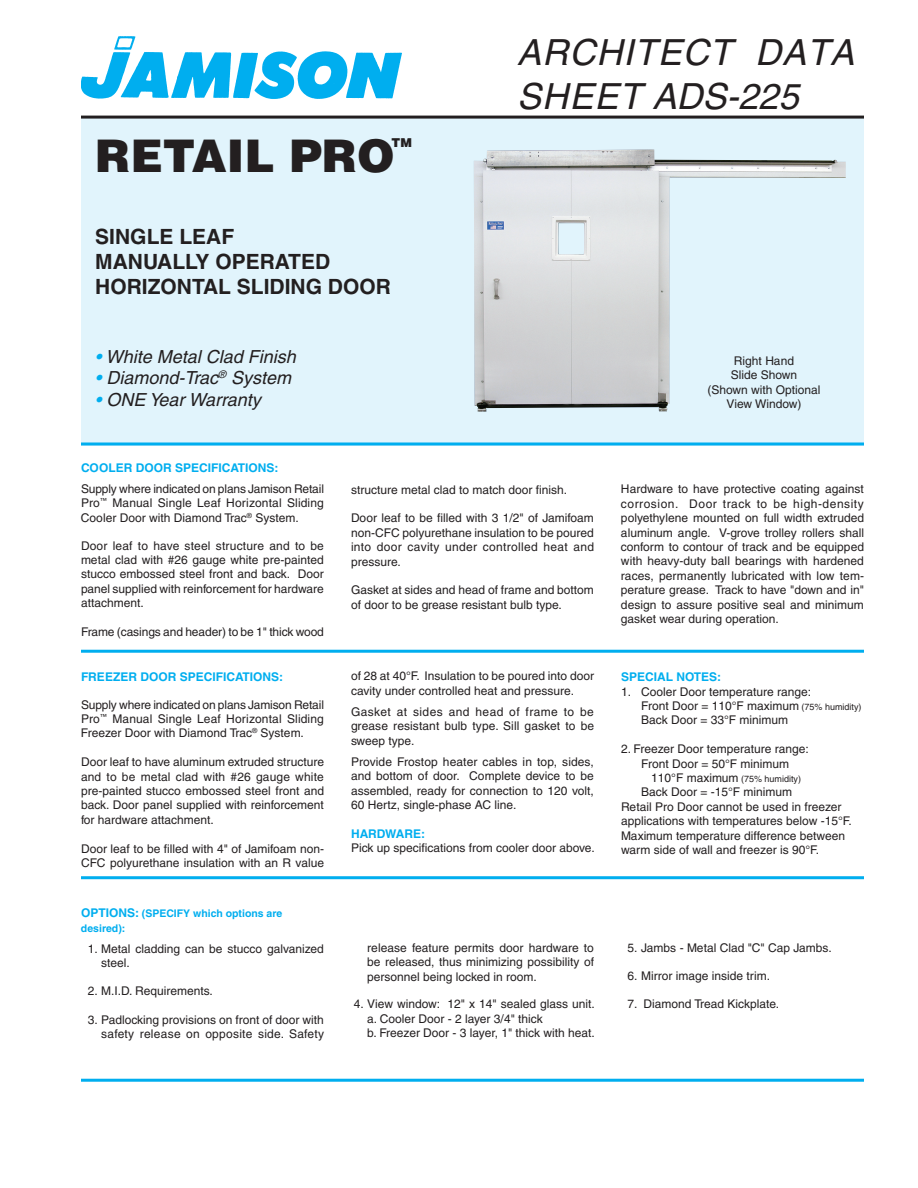
<style>
.page{position:relative;width:918px;height:1188px;background:#fff}
.page>*{position:absolute;margin:0;border:0;box-sizing:border-box;transform-origin:0 0}
.t1{font:900 45px "Helvetica";color:#231f20}
.t2{font:italic 36px/43.2px "Helvetica";letter-spacing:.03em;color:#231f20}
.t3{font:700 21px/25.2px "Helvetica";color:#231f20}
.t4{font:italic 18px "Helvetica";color:#231f20}
.t5{font:900 12.3px "Helvetica";color:#231f20}
.t6{font:12px/14.4px "Helvetica";color:#231f20;text-align:justify}
.t7{font:700 12px "Helvetica";color:#00aeef}
.t8{font:700 10.5px/14.4px "Helvetica";color:#00aeef}
.t9{font:9px "Helvetica";color:#231f20}
.s1{color:#00aeef}
.s2{font-size:12px}
.s3{font-size:9px}
</style>
<div class="page">
<div style="left:81px;top:118px;width:783px;height:328px;background:#e1f4fc"></div>
<img style="left:474px;top:150px;width:372px;height:262px">
<hr style="left:81px;top:1079px;width:783px;height:3px;background:#00aeef">
<hr style="left:81px;top:876px;width:783px;height:3px;background:#00aeef">
<hr style="left:81px;top:650px;width:783px;height:3px;background:#00aeef">
<hr style="left:81px;top:116px;width:783px;height:3px;background:#231f20">
<img style="left:81px;top:36px;width:321px;height:63px">
<div style="left:150px;top:32px;width:258px;height:19px;background:#fff"></div>
<svg style="left:81px;top:442px;width:783px;height:4px;background:#38bff2"></svg>
<h1 class="t1" style="left:95px;top:126px;width:301px">RETAIL PRO</h1>
<p class="t5" style="left:392px;top:134px;width:22px">TM</p>
<h3 class="t3" style="left:95px;top:224px;width:297px">SINGLE LEAF<br>MANUALLY OPERATED<br>HORIZONTAL SLIDING DOOR</h3>
<h3 class="t4" style="left:95px;top:346px;width:202px"><span class="s1">•</span> White Metal Clad Finish</h3>
<h3 class="t4" style="left:95px;top:368px;width:197px"><span class="s1">•</span> Diamond-Trac<sup>®</sup> System</h3>
<h3 class="t4" style="left:95px;top:389px;width:167px"><span class="s1">•</span> ONE Year Warranty</h3>
<h2 class="t2" style="left:517px;top:31px;width:339px">ARCHITECT DATA<br>SHEET ADS-225</h2>
<p class="t6" style="left:707px;top:353px;width:115px;text-align:center">Right Hand<br>Slide Shown<br>(Shown with Optional<br>View Window)</p>
<p class="t7" style="left:81px;top:460px;width:199px">COOLER DOOR SPECIFICATIONS:</p>
<p class="t6" style="left:81px;top:481px;width:245px">Supply where indicated on plans Jamison Retail Pro<sup>™</sup> Manual Single Leaf Horizontal Sliding Cooler Door with Diamond Trac<sup>®</sup> System.</p>
<p class="t6" style="left:81px;top:538px;width:244px">Door leaf to have steel structure and to be metal clad with #26 gauge white pre-painted stucco embossed steel front and back. Door panel supplied with reinforcement for hardware attachment.</p>
<p class="t6" style="left:81px;top:625px;width:244px">Frame (casings and header) to be 1" thick wood</p>
<p class="t7" style="left:81px;top:669px;width:204px">FREEZER DOOR SPECIFICATIONS:</p>
<p class="t6" style="left:81px;top:697px;width:245px">Supply where indicated on plans Jamison Retail Pro<sup>™</sup> Manual Single Leaf Horizontal Sliding Freezer Door with Diamond Trac<sup>®</sup> System.</p>
<p class="t6" style="left:81px;top:755px;width:245px">Door leaf to have aluminum extruded structure and to be metal clad with #26 gauge white pre-painted stucco embossed steel front and back. Door panel supplied with reinforcement for hardware attachment.</p>
<p class="t6" style="left:81px;top:841px;width:245px">Door leaf to be filled with 4" of Jamifoam non-<br>CFC polyurethane insulation with an R value</p>
<p class="t8" style="left:81px;top:906px;width:203px"><span class="s2">OPTIONS:</span> (SPECIFY which options are desired):</p>
<p class="t6" style="left:101px;top:941px;width:224px;text-indent:-14px">1. Metal cladding can be stucco galvanized steel.</p>
<p class="t6" style="left:88px;top:984px;width:127px">2. M.I.D. Requirements.</p>
<p class="t6" style="left:88px;top:1012px;width:238px;text-align:right">3. Padlocking provisions on front of door with safety release on opposite side. Safety</p>
<p class="t6" style="left:351px;top:482px;width:218px">structure metal clad to match door finish.</p>
<p class="t6" style="left:351px;top:511px;width:245px">Door leaf to be filled with 3 1/2" of Jamifoam non-CFC polyurethane insulation to be poured into door cavity under controlled heat and pressure.</p>
<p class="t6" style="left:351px;top:583px;width:244px">Gasket at sides and head of frame and bottom of door to be grease resistant bulb type.</p>
<p class="t6" style="left:351px;top:669px;width:245px">of 28 at 40°F. Insulation to be poured into door cavity under controlled heat and pressure.</p>
<p class="t6" style="left:351px;top:704px;width:245px">Gasket at sides and head of frame to be grease resistant bulb type. Sill gasket to be sweep type.</p>
<p class="t6" style="left:351px;top:754px;width:244px">Provide Frostop heater cables in top, sides, and bottom of door. Complete device to be assembled, ready for connection to 120 volt, 60 Hertz, single-phase AC line.</p>
<p class="t7" style="left:351px;top:826px;width:76px">HARDWARE:</p>
<p class="t6" style="left:351px;top:841px;width:245px">Pick up specifications from cooler door above.</p>
<p class="t6" style="left:621px;top:482px;width:245px">Hardware to have protective coating against corrosion. Door track to be high-density polyethylene mounted on full width extruded aluminum angle. V-grove trolley rollers shall conform to contour of track and be equipped with heavy-duty ball bearings with hardened races, permanently lubricated with low tem&shy;perature grease. Track to have "down and in" design to assure positive seal and minimum gasket wear during operation.</p>
<p class="t7" style="left:621px;top:670px;width:102px">SPECIAL NOTES:</p>
<p class="t6" style="left:641px;top:684px;width:222px;text-align:left;text-indent:-20px">1. Cooler Door temperature range:<br>Front Door = 110°F maximum <span class="s3">(75% humidity)<br></span>Back Door = 33°F minimum</p>
<p class="t6" style="left:621px;top:742px;width:189px;text-align:center">2. Freezer Door temperature range:<br>Front Door = 50°F minimum</p>
<p class="t9" style="left:651px;top:774px;width:151px"><span class="s2">110°F maximum</span> (75% humidity)</p>
<p class="t6" style="left:621px;top:785px;width:232px;text-align:left;text-indent:20px">Back Door = -15°F minimum<br>Retail Pro Door cannot be used in freezer applications with temperatures below -15°F.<br>Maximum temperature difference between warm side of wall and freezer is 90°F.</p>
<p class="t6" style="left:367px;top:940px;width:228px">release feature permits door hardware to be released, thus minimizing possibility of personnel being locked in room.</p>
<p class="t6" style="left:367px;top:997px;width:229px;text-align:left;text-indent:-14px">4. View window: 12" x 14" sealed glass unit. a. Cooler Door - 2 layer 3/4" thick<br>b. Freezer Door - 3 layer, 1" thick with heat.</p>
<p class="t6" style="left:628px;top:940px;width:206px">5. Jambs - Metal Clad "C" Cap Jambs.</p>
<p class="t6" style="left:628px;top:968px;width:144px">6. Mirror image inside trim.</p>
<p class="t6" style="left:628px;top:997px;width:153px">7. Diamond Tread Kickplate.</p>
</div>
